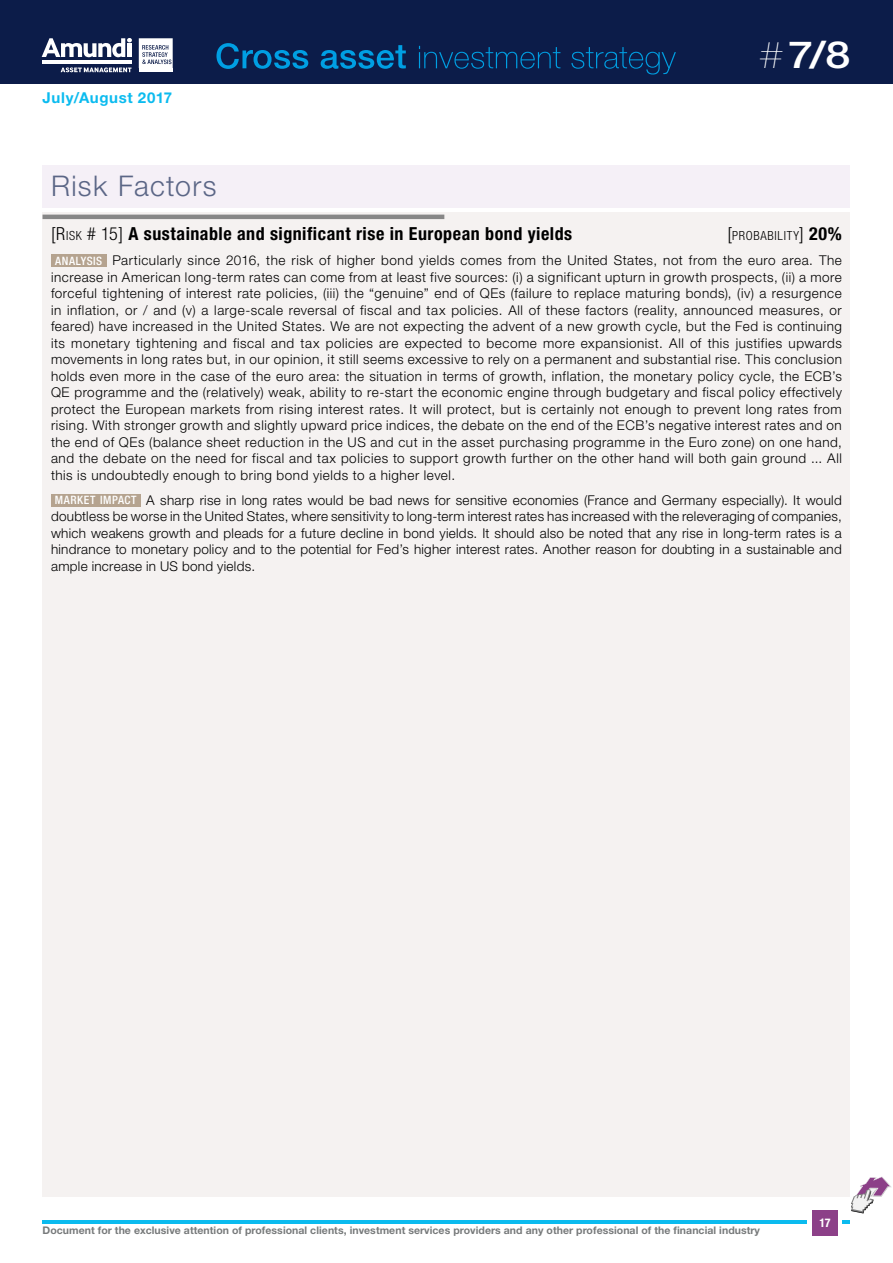
<style>
.page{position:relative;width:893px;height:1263px;background:#fff}
.page>*{position:absolute;margin:0;border:0;box-sizing:border-box;transform-origin:0 0}
.t1{font:500 37.35px "Helvetica Neue LT Std";color:#fff;scale:1.2 1}
.t2{font:300 28.5px "Helvetica Neue LT Std";letter-spacing:.045em;color:#5b6686}
.t3{font:700 condensed 18px "Helvetica Neue LT Std";letter-spacing:.03em;color:#000}
.t4{font:700 15px "Helvetica Neue LT Std";letter-spacing:.045em;color:#0bbbef}
.t5{font:300 13.5px/16.5px "Helvetica Neue LT Std";letter-spacing:.025em;color:#000;text-align:justify}
.t6{font:300 condensed 12.6px "Helvetica Neue LT Std";letter-spacing:.055em;color:#000}
.t7{font:700 condensed 12px "Helvetica Neue LT Std";color:#fff}
.t8{font:700 10.5px "Helvetica Neue LT Std";letter-spacing:.005em;color:#777a7b}
.s1{font-weight:200;font-size:37.8px}
.s2{font-weight:300}
.s3{font-weight:300;font-size:12.6px}
.s4{font-size:18px}
.s5{font-weight:700;font-size:18px}
.s6{font-weight:500;font-stretch:condensed;font-size:11.55px;color:#fff}
</style>
<div class="page">
<hr style="left:43px;top:1220px;width:807px;height:4px;background:#0bbbef">
<div style="left:808px;top:1206px;width:34px;height:34px;background:#fff"></div>
<div style="left:812px;top:1210px;width:26px;height:25px;background:#8c4088"></div>
<div style="left:0;top:0;width:893px;height:84px;background:#0c1c49"></div>
<svg style="left:216px;top:43px;width:460px;height:32px"></svg>
<hr style="left:42px;top:61px;width:90px;height:3px;background:#fff">
<svg style="left:42px;top:38px;width:90px;height:19px"></svg>
<div style="left:127px;top:43px;width:5px;height:14px;background:#fff"></div>
<svg style="left:61px;top:67px;width:71px;height:6px"></svg>
<hr style="left:139px;top:69px;width:34px;height:3px;background:#fff">
<svg style="left:139px;top:38px;width:34px;height:30px"></svg>
<div style="left:43px;top:213px;width:807px;height:984px;background:#f5f2f1"></div>
<hr style="left:43px;top:215px;width:401px;height:4px;background:#878787">
<div style="left:51px;top:254px;width:55px;height:13px;background:#b5a38f"></div>
<div style="left:51px;top:494px;width:89px;height:12px;background:#b5a38f"></div>
<div style="left:43px;top:165px;width:807px;height:42px;background:#f5f0f7"></div>
<svg style="left:851px;top:1176px;width:40px;height:37px"></svg>
<p class="t4" style="left:43px;top:89px;width:131px">July/August 2017</p>
<h2 class="t2" style="left:51px;top:169px;width:167px">Risk Factors</h2>
<h1 class="t1" style="left:759px;top:33px;width:78px"><span class="s1">#</span>7/8</h1>
<h3 class="t3" style="left:51px;top:223px;width:523px"><span class="s2">[R</span><span class="s3">ISK</span> <span class="s2"># 15]</span> A sustainable and significant rise in European bond yields</h3>
<p class="t6" style="left:728px;top:229px;width:116px"><span class="s4">[</span>PROBABILITY<span class="s4">]</span> <span class="s5">20%</span></p>
<p class="t5" style="left:51px;top:252px;width:792px"><span class="s6">ANALYSIS</span> Particularly since 2016, the risk of higher bond yields comes from the United States, not from the euro area. The increase in American long-term rates can come from at least five sources: (i) a significant upturn in growth prospects, (ii) a more forceful tightening of interest rate policies, (iii) the “genuine” end of QEs (failure to replace maturing bonds), (iv) a resurgence in inflation, or / and (v) a large-scale reversal of fiscal and tax policies. All of these factors (reality, announced measures, or feared) have increased in the United States. We are not expecting the advent of a new growth cycle, but the Fed is continuing its monetary tightening and fiscal and tax policies are expected to become more expansionist. All of this justifies upwards movements in long rates but, in our opinion, it still seems excessive to rely on a permanent and substantial rise. This conclusion holds even more in the case of the euro area: the situation in terms of growth, inflation, the monetary policy cycle, the ECB’s QE programme and the (relatively) weak, ability to re-start the economic engine through budgetary and fiscal policy effectively protect the European markets from rising interest rates. It will protect, but is certainly not enough to prevent long rates from rising. With stronger growth and slightly upward price indices, the debate on the end of the ECB’s negative interest rates and on the end of QEs (balance sheet reduction in the US and cut in the asset purchasing programme in the Euro zone) on one hand, and the debate on the need for fiscal and tax policies to support growth further on the other hand will both gain ground ... All this is undoubtedly enough to bring bond yields to a higher level.</p>
<p class="t5" style="left:51px;top:492px;width:792px"><span class="s6">MARKET IMPACT</span> A sharp rise in long rates would be bad news for sensitive economies (France and Germany especially). It would doubtless be worse in the United States, where sensitivity to long-term interest rates has increased with the releveraging of companies, which weakens growth and pleads for a future decline in bond yields. It should also be noted that any rise in long-term rates is a hindrance to monetary policy and to the potential for Fed’s higher interest rates. Another reason for doubting in a sustainable and ample increase in US bond yields.</p>
<p class="t8" style="left:43px;top:1224px;width:719px">Document for the exclusive attention of professional clients, investment services providers and any other professional of the financial industry</p>
<p class="t7" style="left:819px;top:1215px;width:13px">17</p>
</div>
